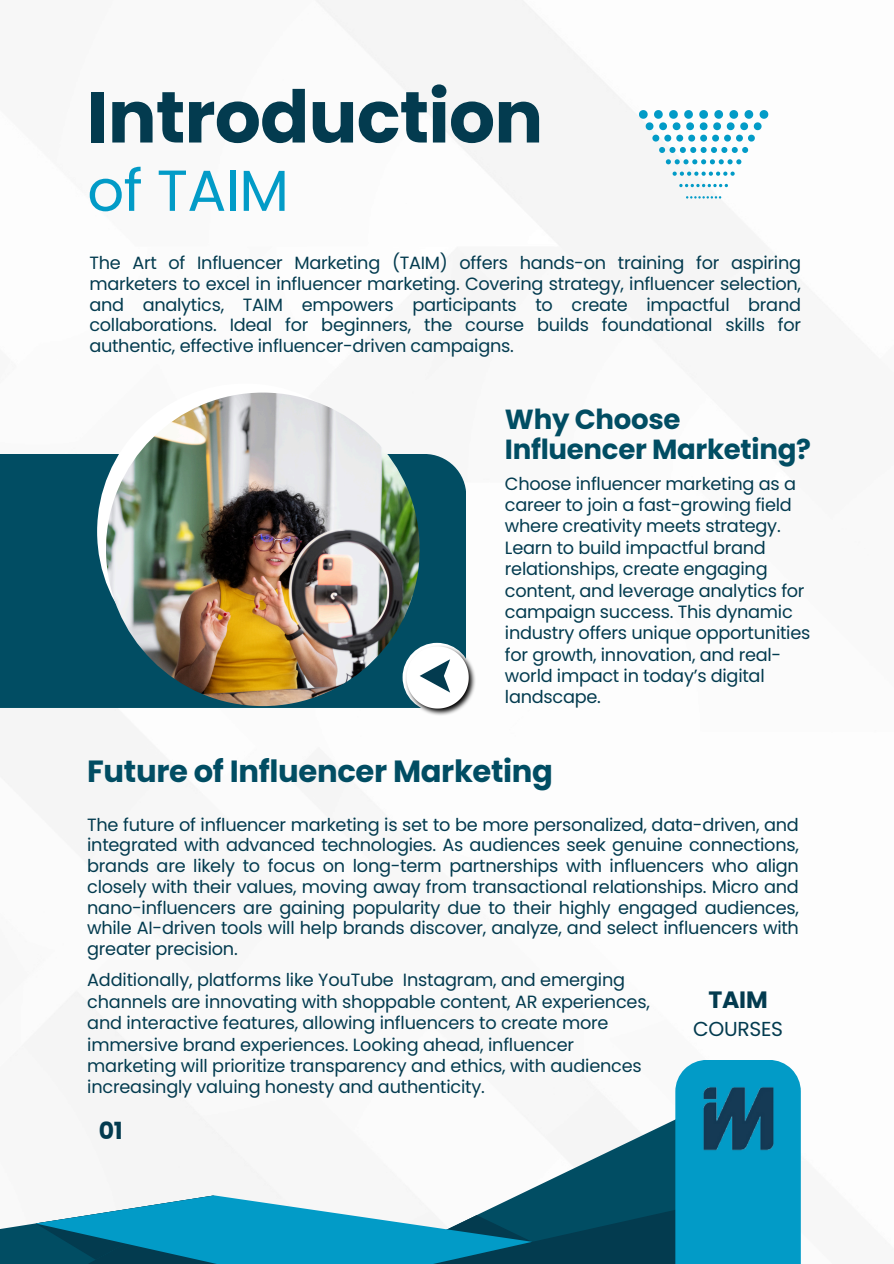
<style>
.page{position:relative;width:894px;height:1264px;background:#fff}
.page>*{position:absolute;margin:0;border:0;box-sizing:border-box;transform-origin:0 0}
.t1{font:700 72.45px "Poppins";letter-spacing:-.01em;color:#033b4f}
.t2{font:57.75px "Poppins";letter-spacing:-.01em;color:#029bc7}
.t3{font:700 30.6px "Poppins";letter-spacing:-.01em;color:#014d63}
.t4{font:700 27.6px/30.3px "Poppins";letter-spacing:-.01em;color:#014d63}
.t5{font:700 23.55px "Poppins";letter-spacing:-.01em;color:#033b4f}
.t6{font:20.25px "Poppins";letter-spacing:-.01em;color:#033b4f}
.t7{font:17.7px/21.3px "Poppins";letter-spacing:-.015em;color:#033b4f;text-align:justify}
</style>
<div class="page">
<svg style="left:518px;top:1119px;width:157px;height:144px;fill:#034d63"></svg>
<svg style="left:0;top:1195px;width:532px;height:68px"></svg>
<div style="left:675px;top:1060px;width:125px;height:203px;background:#029bc7"></div>
<svg style="left:638px;top:110px;width:130px;height:43px"></svg>
<svg style="left:665px;top:159px;width:76px;height:5px"></svg>
<svg style="left:672px;top:172px;width:62px;height:4px"></svg>
<svg style="left:679px;top:184px;width:48px;height:3px"></svg>
<svg style="left:686px;top:196px;width:35px;height:2px"></svg>
<div style="left:0;top:454px;width:465px;height:254px;background:#014d63"></div>
<div style="left:97px;top:383px;width:296px;height:296px;background:#fff;border-radius:50%"></div>
<img style="left:106px;top:392px;width:313px;height:314px;border-radius:50%">
<svg style="left:391px;top:629px;width:9px;height:79px"></svg>
<img style="left:404px;top:644px;width:72px;height:72px">
<svg style="left:419px;top:659px;width:31px;height:33px"></svg>
<img style="left:703px;top:1087px;width:71px;height:64px">
<h2 class="t1" style="left:87px;top:66px;width:457px">Introduction</h2>
<p class="t2" style="left:87px;top:150px;width:203px">of TAIM</p>
<p class="t7" style="left:89px;top:252px;width:713px;line-height:20.7px">The Art of Influencer Marketing (TAIM) offers hands-on training for aspiring marketers to excel in influencer marketing. Covering strategy, influencer selection, and analytics, TAIM empowers participants to create impactful brand collaborations. Ideal for beginners, the course builds foundational skills for authentic, effective influencer-driven campaigns.</p>
<p class="t4" style="left:505px;top:404px;width:307px">Why Choose<br>Influencer Marketing?</p>
<p class="t7" style="left:505px;top:472px;width:307px;text-align:left">Choose influencer marketing as a career to join a fast-growing field where creativity meets strategy.<br>Learn to build impactful brand relationships, create engaging content, and leverage analytics for campaign success. This dynamic industry offers unique opportunities for growth, innovation, and real&shy;world impact in today’s digital landscape.</p>
<p class="t3" style="left:87px;top:750px;width:467px">Future of Influencer Marketing</p>
<h3 class="t7" style="left:87px;top:814px;width:713px;line-height:20.7px">The future of influencer marketing is set to be more personalized, data-driven, and integrated with advanced technologies. As audiences seek genuine connections, brands are likely to focus on long-term partnerships with influencers who align closely with their values, moving away from transactional relationships. Micro and nano-influencers are gaining popularity due to their highly engaged audiences, while AI-driven tools will help brands discover, analyze, and select influencers with greater precision.</h3>
<h3 class="t7" style="left:87px;top:969px;width:564px;text-align:left">Additionally, platforms like YouTube Instagram, and emerging channels are innovating with shoppable content, AR experiences, and interactive features, allowing influencers to create more immersive brand experiences. Looking ahead, influencer marketing will prioritize transparency and ethics, with audiences increasingly valuing honesty and authenticity.</h3>
<p class="t5" style="left:99px;top:1114px;width:25px">01</p>
<p class="t5" style="left:708px;top:982px;width:61px">TAIM</p>
<p class="t6" style="left:692px;top:1014px;width:92px">COURSES</p>
</div>
